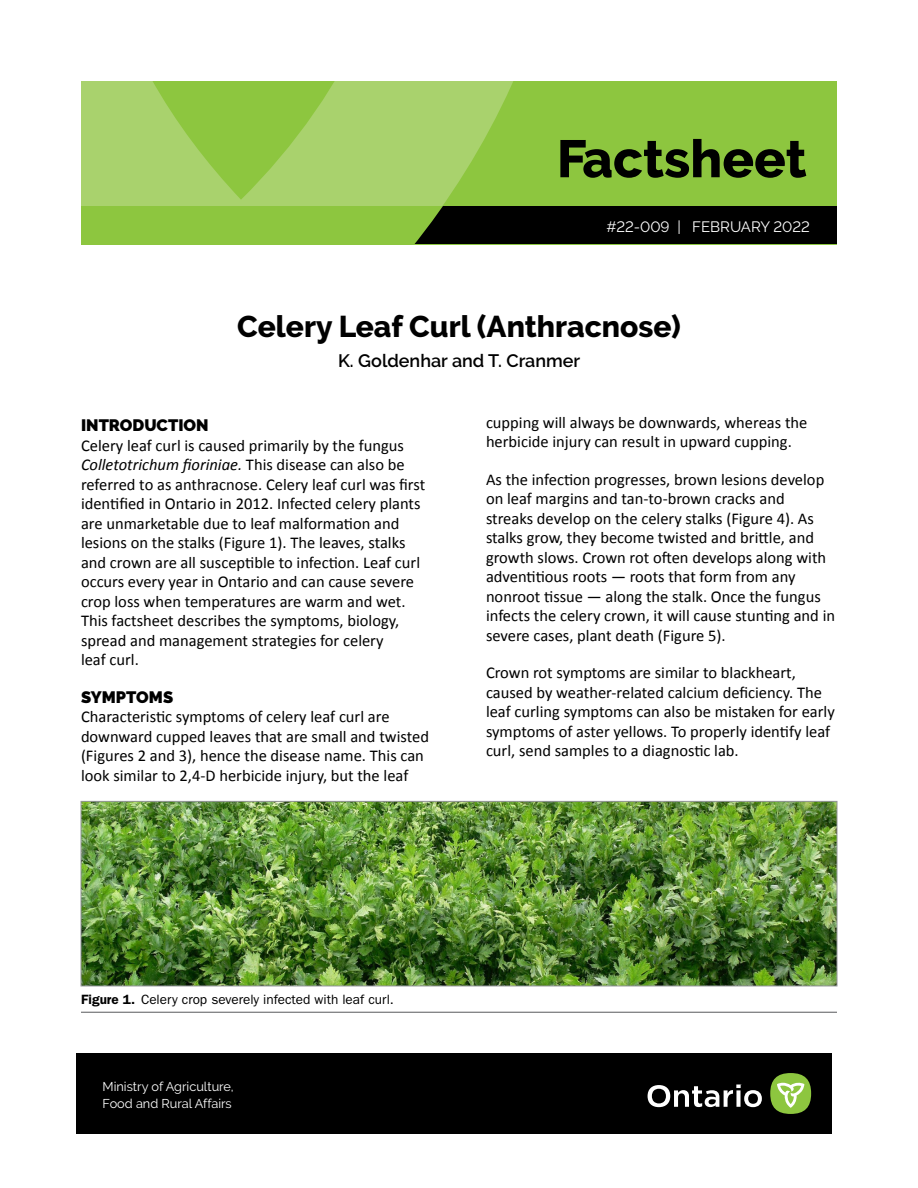
<style>
.page{position:relative;width:918px;height:1188px;background:#fff}
.page>*{position:absolute;margin:0;border:0;box-sizing:border-box;transform-origin:0 0}
.page_one_Title_-_ENG{font:800 52.5px "Raleway";color:#000}
.t1{font:800 30px "Raleway";color:#000}
.Author{font:600 18px "Raleway";color:#000}
.BT{font:16.5px/19.5px "Calibri";color:#000}
.Heading_1{font:900 16.5px "Raleway";color:#000}
.Agdex{font:15px "Raleway";color:#fff}
.Figure_caption_w_rul{font:13.5px "ITC Franklin Gothic Std";color:#000}
.Title_-_ministry{font:12.75px/16.5px "Raleway";color:#fff}
.s1{font-style:italic}
.s2{font-weight:600}
</style>
<div class="page">
<div style="left:76px;top:1053px;width:756px;height:81px;background:#000"></div>
<div style="left:770px;top:1073px;width:41px;height:41px;background:#8dc63f;border-radius:50%"></div>
<svg style="left:777px;top:1082px;width:27px;height:26px"></svg>
<svg style="left:648px;top:1085px;width:114px;height:22px"></svg>
<div style="left:81px;top:81px;width:756px;height:163px;background:#8dc63f"></div>
<svg style="left:81px;top:81px;width:514px;height:126px;fill:#a9d26d"></svg>
<div style="left:405px;top:207px;width:432px;height:37px;background:#000"></div>
<svg style="left:405px;top:207px;width:37px;height:37px"></svg>
<hr style="left:81px;top:1012px;width:756px;height:1px;background:#58595b">
<img style="left:83px;top:803px;width:752px;height:181px">
<div style="left:81px;top:801px;width:756px;height:185px;border:1px solid #939598"></div>
<h1 class="page_one_Title_-_ENG" style="left:557px;top:129px;width:251px">Factsheet</h1>
<p class="Agdex" style="left:606px;top:219px;width:205px">#22-009 | FEBRUARY 2022</p>
<h1 class="t1" style="left:237px;top:309px;width:445px">Celery Leaf Curl (Anthracnose)</h1>
<p class="Author" style="left:338px;top:350px;width:244px">K. Goldenhar and T. Cranmer</p>
<h2 class="Heading_1" style="left:81px;top:416px;width:129px">INTRODUCTION</h2>
<p class="BT" style="left:81px;top:435px;width:346px">Celery leaf curl is caused primarily by the fungus <span class="s1">Colletotrichum fioriniae.</span> This disease can also be referred to as anthracnose. Celery leaf curl was first identified in Ontario in 2012. Infected celery plants are unmarketable due to leaf malformation and lesions on the stalks (Figure 1). The leaves, stalks and crown are all susceptible to infection. Leaf curl occurs every year in Ontario and can cause severe crop loss when temperatures are warm and wet.<br>This factsheet describes the symptoms, biology, spread and management strategies for celery<br>leaf curl.</p>
<h2 class="Heading_1" style="left:81px;top:687px;width:94px">SYMPTOMS</h2>
<p class="BT" style="left:81px;top:707px;width:349px">Characteristic symptoms of celery leaf curl are downward cupped leaves that are small and twisted (Figures 2 and 3), hence the disease name. This can look similar to 2,4-D herbicide injury, but the leaf</p>
<p class="BT" style="left:486px;top:413px;width:323px">cupping will always be downwards, whereas the herbicide injury can result in upward cupping.</p>
<p class="BT" style="left:486px;top:470px;width:351px">As the infection progresses, brown lesions develop on leaf margins and tan-to-brown cracks and streaks develop on the celery stalks (Figure 4). As stalks grow, they become twisted and brittle, and growth slows. Crown rot often develops along with adventitious roots — roots that form from any nonroot tissue — along the stalk. Once the fungus infects the celery crown, it will cause stunting and in severe cases, plant death (Figure 5).</p>
<p class="BT" style="left:486px;top:663px;width:350px">Crown rot symptoms are similar to blackheart, caused by weather-related calcium deficiency. The leaf curling symptoms can also be mistaken for early symptoms of aster yellows. To properly identify leaf curl, send samples to a diagnostic lab.</p>
<p class="Figure_caption_w_rul" style="left:81px;top:992px;width:314px"><span class="s2">Figure 1.</span> Celery crop severely infected with leaf curl.</p>
<p class="Title_-_ministry" style="left:103px;top:1078px;width:133px">Ministry of Agriculture,<br>Food and Rural Affairs</p>
</div>
